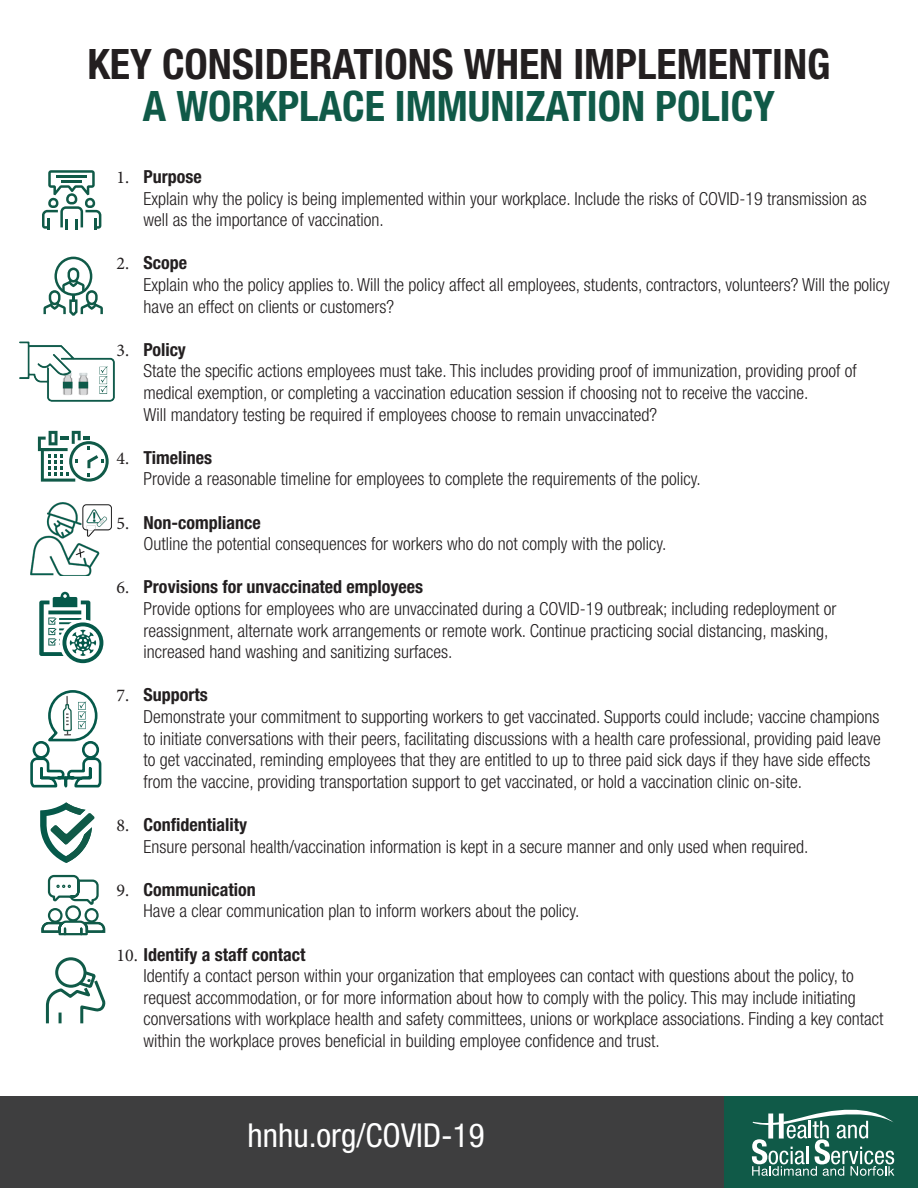
<style>
.page{position:relative;width:918px;height:1188px;background:#fff}
.page>*{position:absolute;margin:0;border:0;box-sizing:border-box;transform-origin:0 0}
.t1{font:700 condensed 42px/42px "Helvetica Neue LT Pro";color:#231f20;text-align:center}
.t2{font:condensed 33px "Helvetica Neue LT Pro";color:#fff}
.t3{font:300 condensed 18px/21.6px "Helvetica Neue LT Pro";color:#231f20}
.s1{color:#105a48}
.s2{font-family:"Minion Pro";font-weight:400;font-stretch:normal}
.s3{font-weight:700}
</style>
<div class="page">
<div style="left:0;top:1096px;width:732px;height:92px;background:#3e3e3f"></div>
<div style="left:725px;top:1096px;width:193px;height:92px;background:#105a48"></div>
<svg style="left:752px;top:1109px;width:142px;height:67px"></svg>
<svg style="left:42px;top:170px;width:59px;height:60px"></svg>
<hr style="left:56px;top:175px;width:31px;height:3px;background:#105a48">
<hr style="left:61px;top:180px;width:21px;height:3px;background:#105a48">
<svg style="left:44px;top:257px;width:59px;height:59px"></svg>
<img style="left:20px;top:342px;width:95px;height:59px">
<svg style="left:38px;top:431px;width:71px;height:51px"></svg>
<img style="left:49px;top:502px;width:63px;height:29px">
<svg style="left:30px;top:510px;width:76px;height:426px"></svg>
<div style="left:55px;top:957px;width:32px;height:31px;border:3px solid #105a48;border-radius:50%"></div>
<svg style="left:45px;top:969px;width:61px;height:55px"></svg>
<p class="t1" style="left:87px;top:43px;width:745px">KEY CONSIDERATIONS WHEN IMPLEMENTING<br><span class="s1">A WORKPLACE IMMUNIZATION POLICY</span></p>
<p class="t3" style="left:144px;top:166px;width:725px;text-indent:-27px"><span class="s2">1.</span> <span class="s3">Purpose<br></span>Explain why the policy is being implemented within your workplace. Include the risks of COVID-19 transmission as well as the importance of vaccination.</p>
<p class="t3" style="left:144px;top:252px;width:748px;text-indent:-27px"><span class="s2">2.</span> <span class="s3">Scope<br></span>Explain who the policy applies to. Will the policy affect all employees, students, contractors, volunteers? Will the policy have an effect on clients or customers?</p>
<p class="t3" style="left:144px;top:339px;width:715px;text-indent:-27px"><span class="s2">3.</span> <span class="s3">Policy<br></span>State the specific actions employees must take. This includes providing proof of immunization, providing proof of medical exemption, or completing a vaccination education session if choosing not to receive the vaccine.<br>Will mandatory testing be required if employees choose to remain unvaccinated?</p>
<p class="t3" style="left:144px;top:447px;width:559px;text-indent:-27px"><span class="s2">4.</span> <span class="s3">Timelines<br></span>Provide a reasonable timeline for employees to complete the requirements of the policy.</p>
<p class="t3" style="left:144px;top:511px;width:524px;text-indent:-27px"><span class="s2">5.</span> <span class="s3">Non-compliance<br></span>Outline the potential consequences for workers who do not comply with the policy.</p>
<p class="t3" style="left:144px;top:576px;width:694px;text-indent:-27px"><span class="s2">6.</span> <span class="s3">Provisions for unvaccinated employees<br></span>Provide options for employees who are unvaccinated during a COVID-19 outbreak; including redeployment or reassignment, alternate work arrangements or remote work. Continue practicing social distancing, masking, increased hand washing and sanitizing surfaces.</p>
<p class="t3" style="left:144px;top:684px;width:739px;text-indent:-27px"><span class="s2">7.</span> <span class="s3">Supports<br></span>Demonstrate your commitment to supporting workers to get vaccinated. Supports could include; vaccine champions to initiate conversations with their peers, facilitating discussions with a health care professional, providing paid leave to get vaccinated, reminding employees that they are entitled to up to three paid sick days if they have side effects from the vaccine, providing transportation support to get vaccinated, or hold a vaccination clinic on-site.</p>
<p class="t3" style="left:144px;top:814px;width:666px;text-indent:-27px"><span class="s2">8.</span> <span class="s3">Confidentiality<br></span>Ensure personal health/vaccination information is kept in a secure manner and only used when required.</p>
<p class="t3" style="left:144px;top:879px;width:437px;text-indent:-27px"><span class="s2">9.</span> <span class="s3">Communication<br></span>Have a clear communication plan to inform workers about the policy.</p>
<p class="t3" style="left:144px;top:943px;width:741px;text-indent:-27px"><span class="s2">10.</span> <span class="s3">Identify a staff contact<br></span>Identify a contact person within your organization that employees can contact with questions about the policy, to request accommodation, or for more information about how to comply with the policy. This may include initiating conversations with workplace health and safety committees, unions or workplace associations. Finding a key contact within the workplace proves beneficial in building employee confidence and trust.</p>
<p class="t2" style="left:248px;top:1117px;width:239px">hnhu.org/COVID-19</p>
</div>
